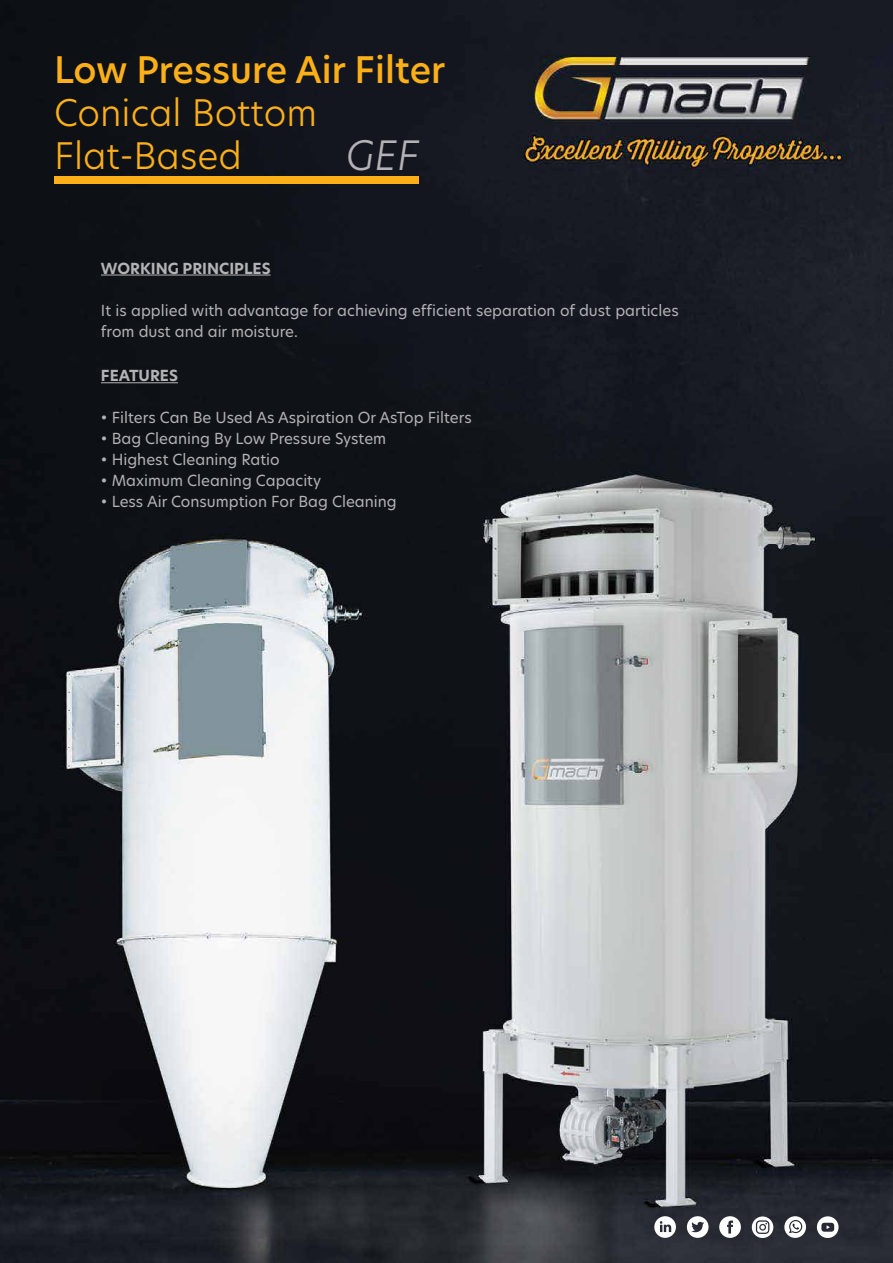
<style>
.page{position:relative;width:893px;height:1263px;background:#fff}
.page>*{position:absolute;margin:0;border:0;box-sizing:border-box;transform-origin:0 0}
.t1{font:italic 300 39.75px "Hero New";color:#b1b3b6}
.t2{font:300 36px/43.2px "Hero New";color:#fcaf17}
.t3{font:500 36px "Hero New";color:#fcaf17}
.t4{font:15px/21px "Hero New";color:#b1b3b6}
.t5{font:700 15px "Hero New";color:#b1b3b6}
</style>
<div class="page">
<img style="left:0;top:0;width:893px;height:1263px">
<svg style="left:687px;top:1216px;width:21px;height:22px"></svg>
<svg style="left:719px;top:1216px;width:22px;height:22px"></svg>
<svg style="left:784px;top:1216px;width:22px;height:22px"></svg>
<svg style="left:817px;top:1216px;width:21px;height:22px"></svg>
<svg style="left:752px;top:1216px;width:21px;height:22px"></svg>
<svg style="left:654px;top:1216px;width:22px;height:22px"></svg>
<hr style="left:101px;top:382px;width:77px;height:1px;background:#b1b3b6">
<hr style="left:101px;top:275px;width:170px;height:1px;background:#b1b3b6">
<div style="left:54px;top:176px;width:365px;height:8px;background:#fcaf17"></div>
<h2 class="t3" style="left:54px;top:45px;width:393px">Low Pressure Air Filter</h2>
<h2 class="t2" style="left:54px;top:90px;width:265px">Conical Bottom<br>Flat-Based</h2>
<h1 class="t1" style="left:346px;top:128px;width:75px">GEF</h1>
<p class="t5" style="left:101px;top:258px;width:171px">WORKING PRINCIPLES</p>
<p class="t4" style="left:101px;top:299px;width:579px">It is applied with advantage for achieving efficient separation of dust particles from dust and air moisture.</p>
<p class="t5" style="left:101px;top:366px;width:79px">FEATURES</p>
<p class="t4" style="left:101px;top:407px;width:372px">• Filters Can Be Used As Aspiration Or AsTop Filters</p>
<p class="t4" style="left:101px;top:428px;width:287px">• Bag Cleaning By Low Pressure System</p>
<p class="t4" style="left:101px;top:449px;width:180px">• Highest Cleaning Ratio</p>
<p class="t4" style="left:101px;top:470px;width:222px">• Maximum Cleaning Capacity</p>
<p class="t4" style="left:101px;top:491px;width:297px">• Less Air Consumption For Bag Cleaning</p>
</div>
